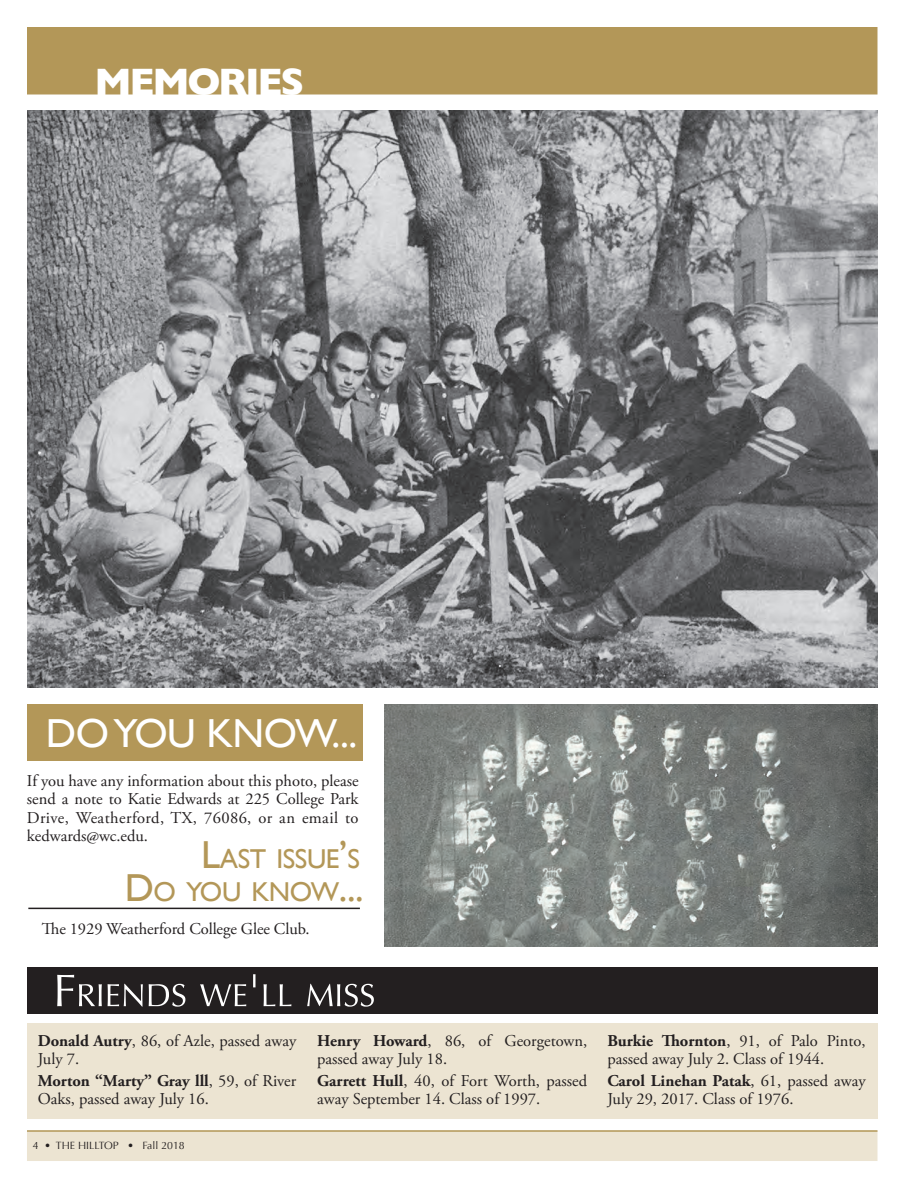
<style>
.page{position:relative;width:918px;height:1188px;background:#fff}
.page>*{position:absolute;margin:0;border:0;box-sizing:border-box;transform-origin:0 0}
.t1{font:40.5px "Gill Sans";letter-spacing:-.01em;color:#fff}
.t2{font:700 39px "Gill Sans";letter-spacing:-.06em;color:#fff}
.t3{font:27.3px/33px "Gill Sans";letter-spacing:-.015em;color:#b39758;text-align:right}
.t4{font:16.5px/17.5px "Adobe Garamond Pro";color:#231f20}
.t5{font:10.5px "Optima";color:#231f20}
.s1{font-size:39px}
.s2{font-weight:700}
</style>
<div class="page">
<div style="left:27px;top:1131px;width:851px;height:30px;background:#ece4d2"></div>
<hr style="left:27px;top:1130px;width:851px;height:2px;background:#b39758">
<hr style="left:28px;top:908px;width:332px;height:1px;background:#231f20">
<div style="left:27px;top:1023px;width:851px;height:96px;background:#ece4d2"></div>
<div style="left:27px;top:968px;width:851px;height:46px;background:#231f20"></div>
<svg style="left:57px;top:974px;width:317px;height:33px"></svg>
<div style="left:27px;top:704px;width:336px;height:56px;background:#b39758"></div>
<div style="left:27px;top:27px;width:851px;height:67px;background:#b39758"></div>
<img style="left:385px;top:704px;width:493px;height:242px">
<img style="left:27px;top:110px;width:851px;height:577px">
<h2 class="t2" style="left:94px;top:50px;width:211px">MEMORIES</h2>
<h1 class="t1" style="left:46px;top:710px;width:313px">DO YOU KNOW...</h1>
<p class="t4" style="left:27px;top:772px;width:333px;line-height:18.5px;text-align:justify">If you have any information about this photo, please send a note to Katie Edwards at 225 College Park Drive, Weatherford, TX, 76086, or an email to kedwards@wc.edu.</p>
<h3 class="t3" style="left:125px;top:842px;width:241px"><span class="s1">L</span>AST ISSUE<span class="s1">’</span>S<br><span class="s1">D</span>O YOU KNOW<span class="s1">...</span></h3>
<p class="t4" style="left:42px;top:920px;width:269px">The 1929 Weatherford College Glee Club.</p>
<p class="t4" style="left:38px;top:1033px;width:260px"><span class="s2">Donald Autry</span>, 86, of Azle, passed away<br>July 7.</p>
<p class="t4" style="left:38px;top:1073px;width:260px"><span class="s2">Morton “Marty” Gray lll</span>, 59, of River<br>Oaks, passed away July 16.</p>
<p class="t5" style="left:33px;top:1140px;width:153px">4 • THE HILLTOP • Fall 2018</p>
<p class="t4" style="left:317px;top:1033px;width:272px"><span class="s2">Henry Howard</span>, 86, of Georgetown, passed away July 18.</p>
<p class="t4" style="left:317px;top:1073px;width:271px"><span class="s2">Garrett Hull</span>, 40, of Fort Worth, passed away September 14. Class of 1997.</p>
<p class="t4" style="left:607px;top:1033px;width:260px"><span class="s2">Burkie Thornton</span>, 91, of Palo Pinto, passed away July 2. Class of 1944.</p>
<p class="t4" style="left:607px;top:1073px;width:260px"><span class="s2">Carol Linehan Patak</span>, 61, passed away<br>July 29, 2017. Class of 1976.</p>
</div>
